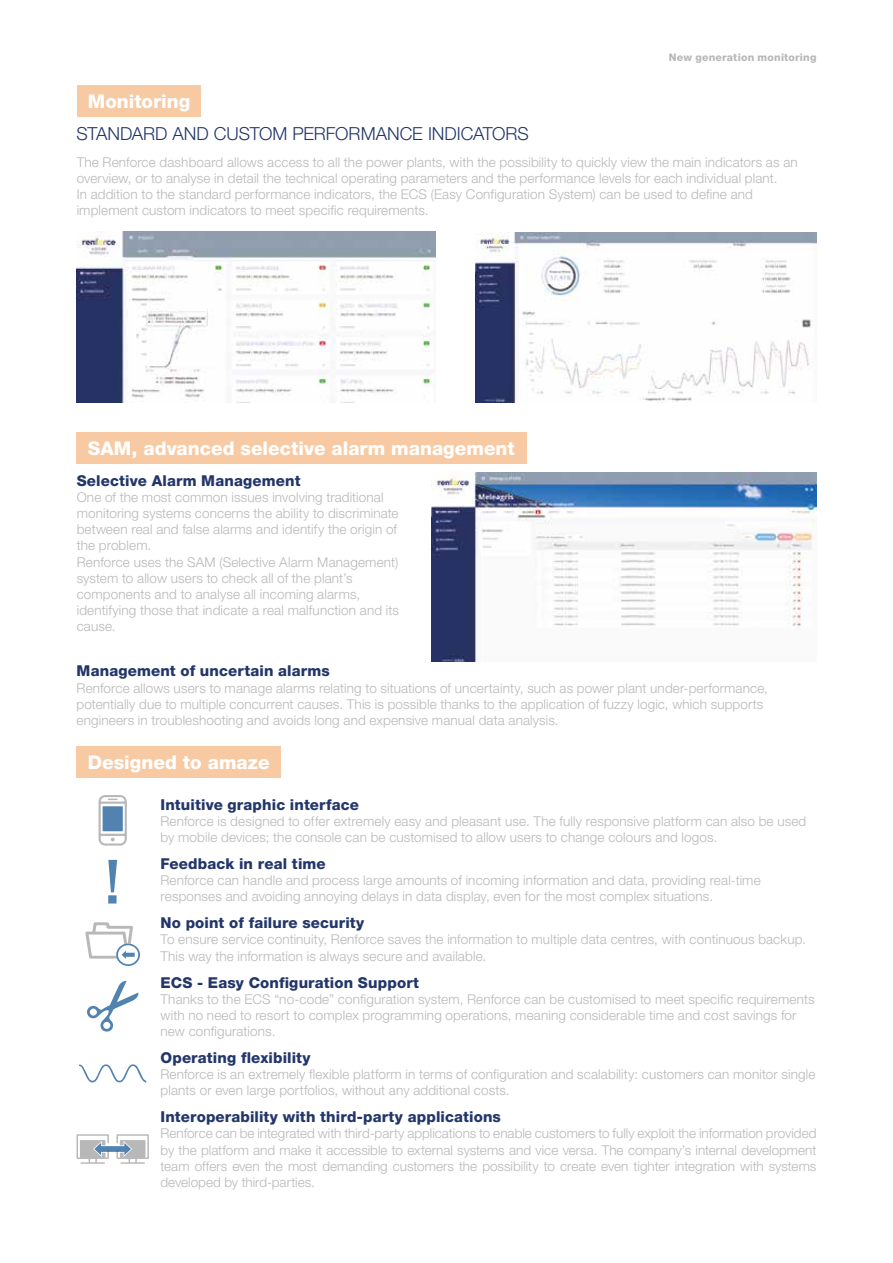
<style>
.page{position:relative;width:893px;height:1263px;background:#fff}
.page>*{position:absolute;margin:0;border:0;box-sizing:border-box;transform-origin:0 0}
.t1{font:800 18.9px "Helvetica Neue LT Pro";color:#fff}
.t2{font:300 18px "Helvetica Neue LT Pro";letter-spacing:-.005em;color:#233669}
.t3{font:800 15px "Helvetica Neue LT Pro";letter-spacing:.01em;color:#233669}
.t4{font:300 13.5px/16.2px "Helvetica Neue LT Pro";letter-spacing:.01em;color:#b9b8b8}
.t5{font:800 10.5px "Helvetica Neue LT Pro";letter-spacing:.02em;color:#b9b8b8}
</style>
<div class="page">
<img style="left:432px;top:473px;width:384px;height:189px">
<img style="left:77px;top:232px;width:359px;height:171px">
<img style="left:476px;top:233px;width:340px;height:170px">
<svg style="left:99px;top:795px;width:28px;height:51px"></svg>
<svg style="left:108px;top:860px;width:9px;height:43px"></svg>
<svg style="left:85px;top:922px;width:55px;height:44px"></svg>
<svg style="left:87px;top:981px;width:52px;height:50px"></svg>
<svg style="left:79px;top:1064px;width:67px;height:19px"></svg>
<div style="left:77px;top:85px;width:124px;height:32px;background:#f7caa3"></div>
<div style="left:77px;top:432px;width:450px;height:32px;background:#f7caa3"></div>
<div style="left:77px;top:746px;width:204px;height:32px;background:#f7caa3"></div>
<svg style="left:77px;top:1134px;width:72px;height:30px"></svg>
<h1 class="t1" style="left:88px;top:90px;width:104px">Monitoring</h1>
<h2 class="t2" style="left:77px;top:123px;width:454px">STANDARD AND CUSTOM PERFORMANCE INDICATORS</h2>
<p class="t5" style="left:669px;top:51px;width:149px">New generation monitoring</p>
<p class="t4" style="left:77px;top:153px;width:723px">The Renforce dashboard allows access to all the power plants, with the possibility to quickly view the main indicators as an overview, or to analyse in detail the technical operating parameters and the performance levels for each individual plant.<br>In addition to the standard performance indicators, the ECS (Easy Configuration System) can be used to define and implement custom indicators to meet specific requirements.</p>
<h1 class="t1" style="left:88px;top:437px;width:429px">SAM, advanced selective alarm management</h1>
<p class="t3" style="left:77px;top:471px;width:225px">Selective Alarm Management</p>
<p class="t4" style="left:77px;top:489px;width:324px">One of the most common issues involving traditional monitoring systems concerns the ability to discriminate between real and false alarms and identify the origin of the problem.<br>Renforce uses the SAM (Selective Alarm Management) system to allow users to check all of the plant’s components and to analyse all incoming alarms, identifying those that indicate a real malfunction and its cause.</p>
<p class="t3" style="left:77px;top:662px;width:255px">Management of uncertain alarms</p>
<p class="t4" style="left:77px;top:679px;width:693px">Renforce allows users to manage alarms relating to situations of uncertainty, such as power plant under-performance, potentially due to multiple concurrent causes. This is possible thanks to the application of fuzzy logic, which supports engineers in troubleshooting and avoids long and expensive manual data analysis.</p>
<h1 class="t1" style="left:88px;top:750px;width:183px">Designed to amaze</h1>
<p class="t3" style="left:161px;top:795px;width:200px">Intuitive graphic interface</p>
<p class="t4" style="left:161px;top:813px;width:647px">Renforce is designed to offer extremely easy and pleasant use. The fully responsive platform can also be used by mobile devices; the console can be customised to allow users to change colours and logos.</p>
<p class="t3" style="left:161px;top:855px;width:167px">Feedback in real time</p>
<p class="t4" style="left:161px;top:872px;width:602px">Renforce can handle and process large amounts of incoming information and data, providing real-time responses and avoiding annoying delays in data display, even for the most complex situations.</p>
<p class="t3" style="left:161px;top:914px;width:205px">No point of failure security</p>
<p class="t4" style="left:161px;top:931px;width:647px">To ensure service continuity, Renforce saves the information to multiple data centres, with continuous backup.<br>This way the information is always secure and available.</p>
<p class="t3" style="left:161px;top:973px;width:260px">ECS - Easy Configuration Support</p>
<p class="t4" style="left:161px;top:990px;width:655px">Thanks to the ECS “no-code” configuration system, Renforce can be customised to meet specific requirements with no need to resort to complex programming operations, meaning considerable time and cost savings for new configurations.</p>
<p class="t3" style="left:161px;top:1049px;width:152px">Operating flexibility</p>
<p class="t4" style="left:161px;top:1066px;width:656px">Renforce is an extremely flexible platform in terms of configuration and scalability: customers can monitor single plants or even large portfolios, without any additional costs.</p>
<p class="t3" style="left:161px;top:1108px;width:342px">Interoperability with third-party applications</p>
<p class="t4" style="left:161px;top:1125px;width:657px;text-align:justify">Renforce can be integrated with third-party applications to enable customers to fully exploit the information provided by the platform and make it accessible to external systems and vice versa. The company’s internal development team offers even the most demanding customers the possibility to create even tighter integration with systems developed by third-parties.</p>
</div>
